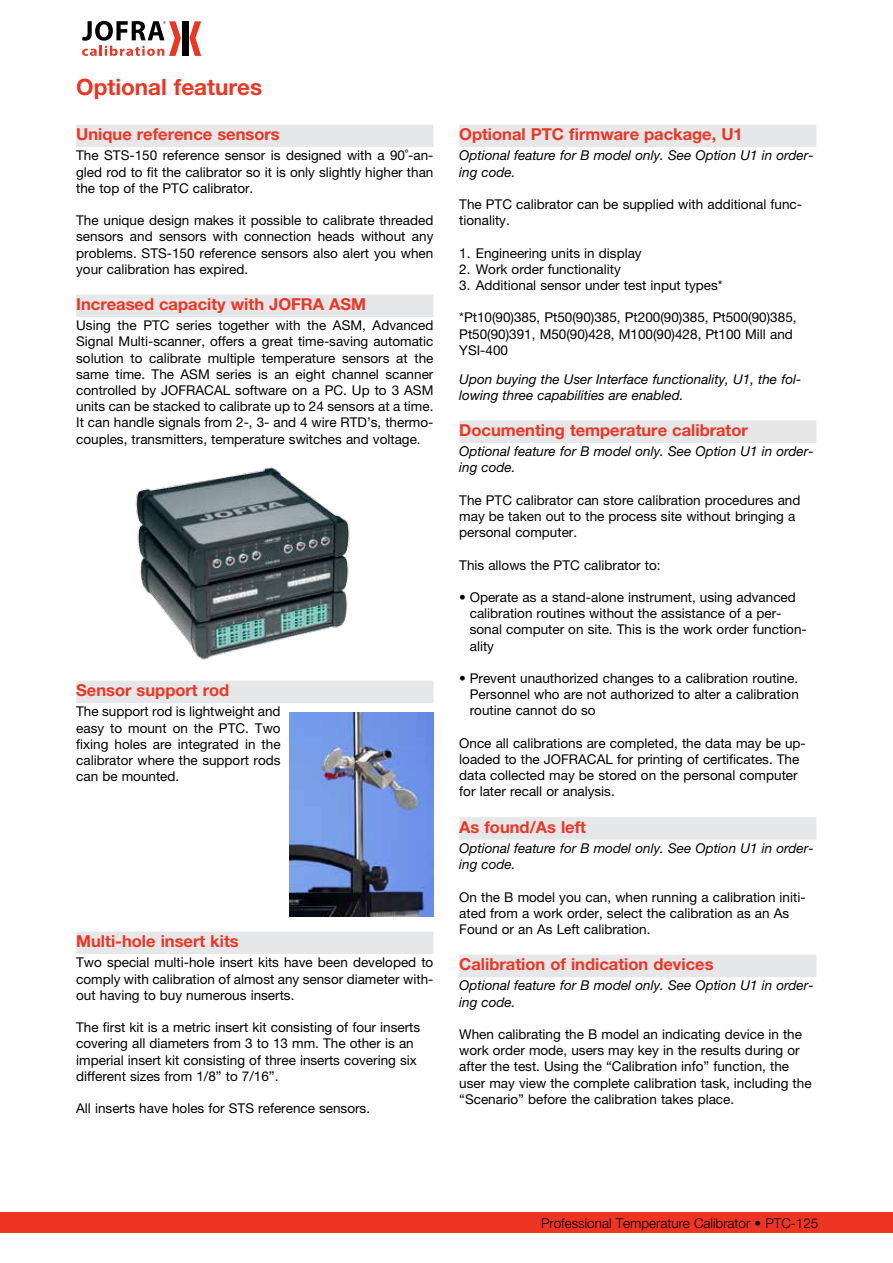
<style>
.page{position:relative;width:893px;height:1263px;background:#fff}
.page>*{position:absolute;margin:0;border:0;box-sizing:border-box;transform-origin:0 0}
.t1{font:700 22.5px "Helvetica Neue";color:#ee3524}
.t2{font:700 16.5px "Helvetica Neue";color:#ee3524}
.t3{font:13.5px/16.2px "Helvetica Neue";color:#000}
.t4{font:italic 13.5px/16.2px "Helvetica Neue";color:#000}
.t5{font:300 13.5px "Helvetica Neue";color:#000}
</style>
<div class="page">
<div style="left:0;top:1212px;width:893px;height:21px;background:#ee3524"></div>
<div style="left:182px;top:21px;width:6px;height:35px;background:#000"></div>
<svg style="left:189px;top:21px;width:12px;height:35px"></svg>
<svg style="left:82px;top:21px;width:99px;height:35px"></svg>
<div style="left:76px;top:125px;width:357px;height:22px;background:#e6e7e8"></div>
<div style="left:76px;top:294px;width:357px;height:23px;background:#e6e7e8"></div>
<div style="left:76px;top:681px;width:357px;height:22px;background:#e6e7e8"></div>
<div style="left:76px;top:931px;width:357px;height:23px;background:#e6e7e8"></div>
<img style="left:135px;top:467px;width:215px;height:193px">
<div style="left:459px;top:125px;width:357px;height:22px;background:#e6e7e8"></div>
<div style="left:459px;top:420px;width:357px;height:23px;background:#e6e7e8"></div>
<div style="left:459px;top:817px;width:357px;height:23px;background:#e6e7e8"></div>
<div style="left:459px;top:955px;width:357px;height:22px;background:#e6e7e8"></div>
<img style="left:289px;top:713px;width:144px;height:203px">
<h1 class="t1" style="left:76px;top:73px;width:188px">Optional features</h1>
<p class="t2" style="left:76px;top:124px;width:205px">Unique reference sensors</p>
<p class="t3" style="left:76px;top:147px;width:359px;text-align:justify">The STS-150 reference sensor is designed with a 90˚-an&shy;gled rod to fit the calibrator so it is only slightly higher than the top of the PTC calibrator.</p>
<p class="t3" style="left:76px;top:212px;width:359px;text-align:justify">The unique design makes it possible to calibrate threaded sensors and sensors with connection heads without any problems. STS-150 reference sensors also alert you when your calibration has expired.</p>
<p class="t2" style="left:76px;top:294px;width:291px">Increased capacity with JOFRA ASM</p>
<p class="t3" style="left:76px;top:317px;width:359px;text-align:justify">Using the PTC series together with the ASM, Advanced Signal Multi-scanner, offers a great time-saving automatic solution to calibrate multiple temperature sensors at the same time. The ASM series is an eight channel scanner controlled by JOFRACAL software on a PC. Up to 3 ASM units can be stacked to calibrate up to 24 sensors at a time.<br>It can handle signals from 2-, 3- and 4 wire RTD’s, thermo&shy;couples, transmitters, temperature switches and voltage.</p>
<p class="t2" style="left:76px;top:680px;width:155px">Sensor support rod</p>
<p class="t3" style="left:76px;top:703px;width:206px;text-align:justify">The support rod is lightweight and easy to mount on the PTC. Two fixing holes are integrated in the calibrator where the support rods can be mounted.</p>
<p class="t2" style="left:76px;top:931px;width:164px">Multi-hole insert kits</p>
<p class="t3" style="left:76px;top:954px;width:359px;text-align:justify">Two special multi-hole insert kits have been developed to comply with calibration of almost any sensor diameter with&shy;out having to buy numerous inserts.</p>
<p class="t3" style="left:76px;top:1019px;width:345px">The first kit is a metric insert kit consisting of four inserts covering all diameters from 3 to 13 mm. The other is an imperial insert kit consisting of three inserts covering six different sizes from 1/8” to 7/16”.</p>
<p class="t3" style="left:76px;top:1100px;width:295px">All inserts have holes for STS reference sensors.</p>
<p class="t2" style="left:459px;top:124px;width:285px">Optional PTC firmware package, U1</p>
<p class="t4" style="left:459px;top:147px;width:356px">Optional feature for B model only. See Option U1 in order&shy;ing code.</p>
<p class="t3" style="left:459px;top:196px;width:344px">The PTC calibrator can be supplied with additional func&shy;tionality.</p>
<p class="t3" style="left:459px;top:244px;width:184px">1. Engineering units in display</p>
<p class="t3" style="left:459px;top:261px;width:163px">2. Work order functionality</p>
<p class="t3" style="left:459px;top:277px;width:265px">3. Additional sensor under test input types*</p>
<p class="t3" style="left:459px;top:309px;width:339px">*Pt10(90)385, Pt50(90)385, Pt200(90)385, Pt500(90)385,<br>Pt50(90)391, M50(90)428, M100(90)428, Pt100 Mill and<br>YSI-400</p>
<p class="t4" style="left:459px;top:370px;width:344px">Upon buying the User Interface functionality, U1, the fol&shy;lowing three capabilities are enabled.</p>
<p class="t2" style="left:459px;top:420px;width:290px">Documenting temperature calibrator</p>
<p class="t4" style="left:459px;top:443px;width:356px">Optional feature for B model only. See Option U1 in order&shy;ing code.</p>
<p class="t3" style="left:459px;top:492px;width:343px">The PTC calibrator can store calibration procedures and may be taken out to the process site without bringing a personal computer.</p>
<p class="t3" style="left:459px;top:557px;width:203px">This allows the PTC calibrator to:</p>
<p class="t3" style="left:470px;top:589px;width:338px;text-indent:-11px">• Operate as a stand-alone instrument, using advanced calibration routines without the assistance of a per&shy;sonal computer on site. This is the work order function&shy;ality</p>
<p class="t3" style="left:470px;top:670px;width:331px;text-align:justify;text-indent:-11px">• Prevent unauthorized changes to a calibration routine.<br>Personnel who are not authorized to alter a calibration routine cannot do so</p>
<p class="t3" style="left:459px;top:735px;width:348px">Once all calibrations are completed, the data may be up&shy;loaded to the JOFRACAL for printing of certificates. The data collected may be stored on the personal computer for later recall or analysis.</p>
<p class="t2" style="left:459px;top:816px;width:128px">As found/As left</p>
<p class="t4" style="left:459px;top:840px;width:356px">Optional feature for B model only. See Option U1 in order&shy;ing code.</p>
<p class="t3" style="left:459px;top:888px;width:348px">On the B model you can, when running a calibration initi&shy;ated from a work order, select the calibration as an As<br>Found or an As Left calibration.</p>
<p class="t2" style="left:459px;top:954px;width:256px">Calibration of indication devices</p>
<p class="t4" style="left:459px;top:977px;width:356px">Optional feature for B model only. See Option U1 in order&shy;ing code.</p>
<p class="t3" style="left:459px;top:1026px;width:354px">When calibrating the B model an indicating device in the work order mode, users may key in the results during or after the test. Using the “Calibration info” function, the user may view the complete calibration task, including the “Scenario” before the calibration takes place.</p>
<p class="t5" style="left:541px;top:1215px;width:279px">Professional Temperature Calibrator • PTC-125</p>
</div>
